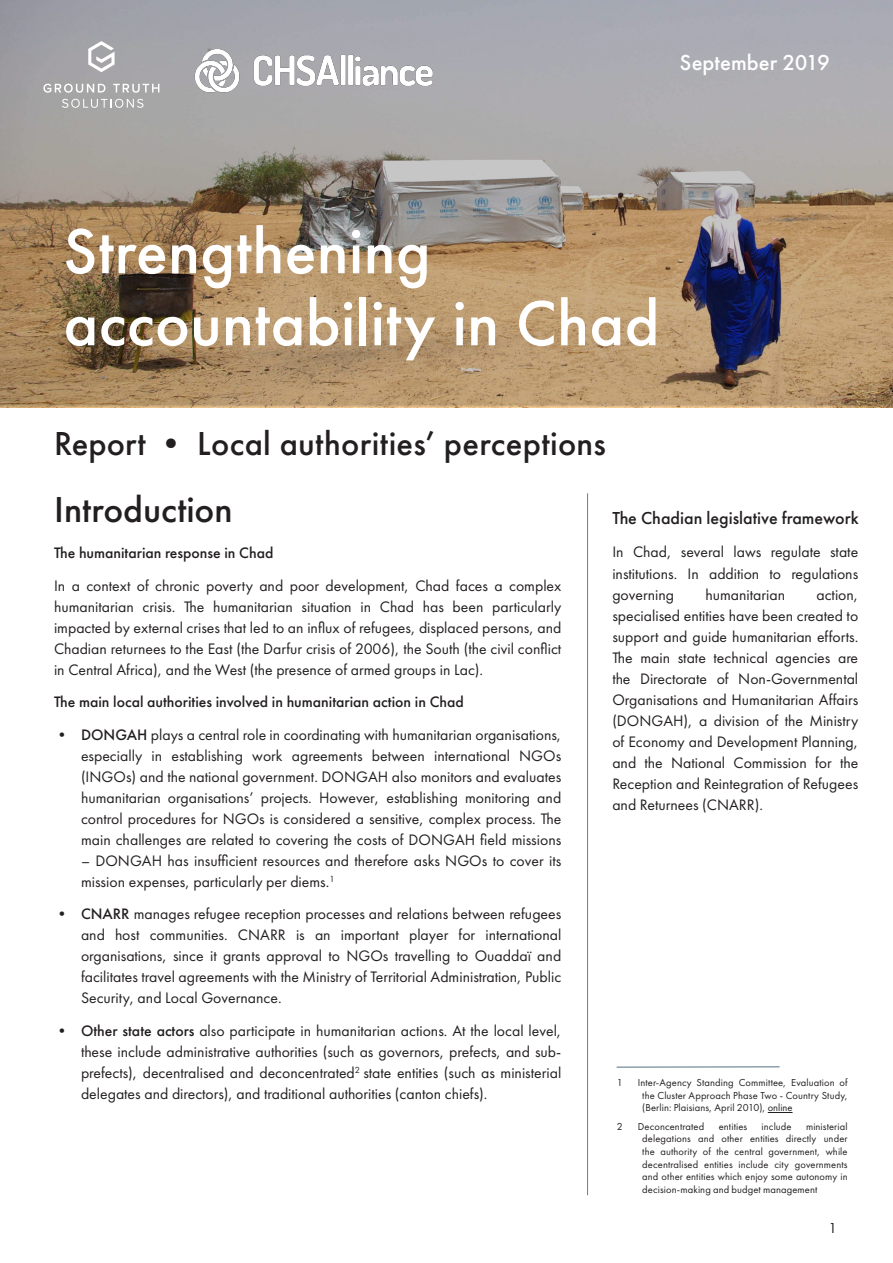
<style>
.page{position:relative;width:893px;height:1263px;background:#fff}
.page>*{position:absolute;margin:0;border:0;box-sizing:border-box;transform-origin:0 0}
.t1{font:500 66px/72px "Futura PT";letter-spacing:.005em;color:#fff}
.t2{font:500 37.5px "Futura PT";color:#231f20}
.t3{font:500 34.5px "Futura PT";letter-spacing:.01em;color:#231f20}
.t4{font:500 22.5px "Futura PT";color:#fff}
.Body{font:500 18px "Futura PT";color:#231f20}
.Body-2{font:15.75px/21px "Futura PT";color:#231f20;text-align:justify}
.Body-3{font:500 15.75px "Futura PT";color:#231f20}
.t5{font:15px "Futura PT";color:#231f20}
.Footnote{font:10.5px/12.6px "Futura PT";letter-spacing:.01em;color:#231f20;text-align:justify}
.s1{font-weight:500}
</style>
<div class="page">
<hr style="left:587px;top:493px;width:1px;height:702px;background:#767b7f">
<svg style="left:0;top:0;width:893px;height:406px;background:#a39382"></svg>
<svg style="left:88px;top:41px;width:27px;height:31px"></svg>
<svg style="left:43px;top:84px;width:63px;height:9px"></svg>
<svg style="left:113px;top:84px;width:46px;height:9px"></svg>
<svg style="left:62px;top:99px;width:81px;height:9px"></svg>
<svg style="left:768px;top:1112px;width:24px;height:1px"></svg>
<hr style="left:617px;top:1066px;width:163px;height:1px;background:#537180">
<img style="left:182px;top:37px;width:262px;height:68px">
<p class="t4" style="left:680px;top:49px;width:151px">September 2019</p>
<p class="t1" style="left:63px;top:215px;width:598px">Strengthening accountability in Chad</p>
<h1 class="t3" style="left:54px;top:422px;width:553px">Report • Local authorities’ perceptions</h1>
<h1 class="t2" style="left:54px;top:487px;width:180px">Introduction</h1>
<p class="Body-3" style="left:54px;top:543px;width:221px">The humanitarian response in Chad</p>
<p class="Body-2" style="left:54px;top:575px;width:509px">In a context of chronic poverty and poor development, Chad faces a complex humanitarian crisis. The humanitarian situation in Chad has been particularly impacted by external crises that led to an influx of refugees, displaced persons, and Chadian returnees to the East (the Darfur crisis of 2006), the South (the civil conflict in Central Africa), and the West (the presence of armed groups in Lac).</p>
<p class="Body-3" style="left:54px;top:692px;width:411px">The main local authorities involved in humanitarian action in Chad</p>
<p class="Body-2" style="left:81px;top:724px;width:482px;text-indent:-27px"><span class="s1">• DONGAH</span> plays a central role in coordinating with humanitarian organisations, especially in establishing work agreements between international NGOs (INGOs) and the national government. DONGAH also monitors and evaluates humanitarian organisations’ projects. However, establishing monitoring and control procedures for NGOs is considered a sensitive, complex process. The main challenges are related to covering the costs of DONGAH field missions</p>
<p class="Body-2" style="left:81px;top:850px;width:482px">– DONGAH has insufficient resources and therefore asks NGOs to cover its mission expenses, particularly per diems.<sup>1</sup></p>
<p class="Body-2" style="left:81px;top:903px;width:482px;text-indent:-27px"><span class="s1">• CNARR</span> manages refugee reception processes and relations between refugees and host communities. CNARR is an important player for international organisations, since it grants approval to NGOs travelling to Ouaddaï and facilitates travel agreements with the Ministry of Territorial Administration, Public Security, and Local Governance.</p>
<p class="Body-2" style="left:81px;top:1020px;width:482px;text-indent:-27px"><span class="s1">• Other state actors</span> also participate in humanitarian actions. At the local level, these include administrative authorities (such as governors, prefects, and sub&shy;prefects), decentralised and deconcentrated<sup>2</sup> state entities (such as ministerial delegates and directors), and traditional authorities (canton chiefs).</p>
<p class="Body" style="left:613px;top:507px;width:248px">The Chadian legislative framework</p>
<p class="Body-2" style="left:612px;top:542px;width:247px">In Chad, several laws regulate state institutions. In addition to regulations governing</p>
<p class="Body-2" style="left:705px;top:584px;width:81px">humanitarian</p>
<p class="Body-2" style="left:612px;top:584px;width:247px;text-indent:204px">action, specialised entities have been created to support and guide humanitarian efforts.<br>The main state technical agencies are the Directorate of Non-Governmental Organisations and Humanitarian Affairs (DONGAH), a division of the Ministry of Economy and Development Planning, and the National Commission for the Reception and Reintegration of Refugees and Returnees (CNARR).</p>
<p class="Footnote" style="left:617px;top:1076px;width:7px">1</p>
<p class="Footnote" style="left:642px;top:1076px;width:207px;text-indent:-5px">Inter-Agency Standing Committee, Evaluation of the Cluster Approach Phase Two - Country Study, (Berlin: Plaisians, April 2010), online</p>
<p class="Footnote" style="left:617px;top:1120px;width:7px">2</p>
<p class="Footnote" style="left:638px;top:1120px;width:68px">Deconcentrated</p>
<p class="Footnote" style="left:719px;top:1120px;width:30px">entities</p>
<p class="Footnote" style="left:762px;top:1120px;width:32px">include</p>
<p class="Footnote" style="left:642px;top:1120px;width:207px;text-indent:164px">ministerial delegations and other entities directly under the authority of the central government, while decentralised entities include city governments and other entities which enjoy some autonomy in decision-making and budget management</p>
<p class="t5" style="left:828px;top:1219px;width:10px">1</p>
</div>
